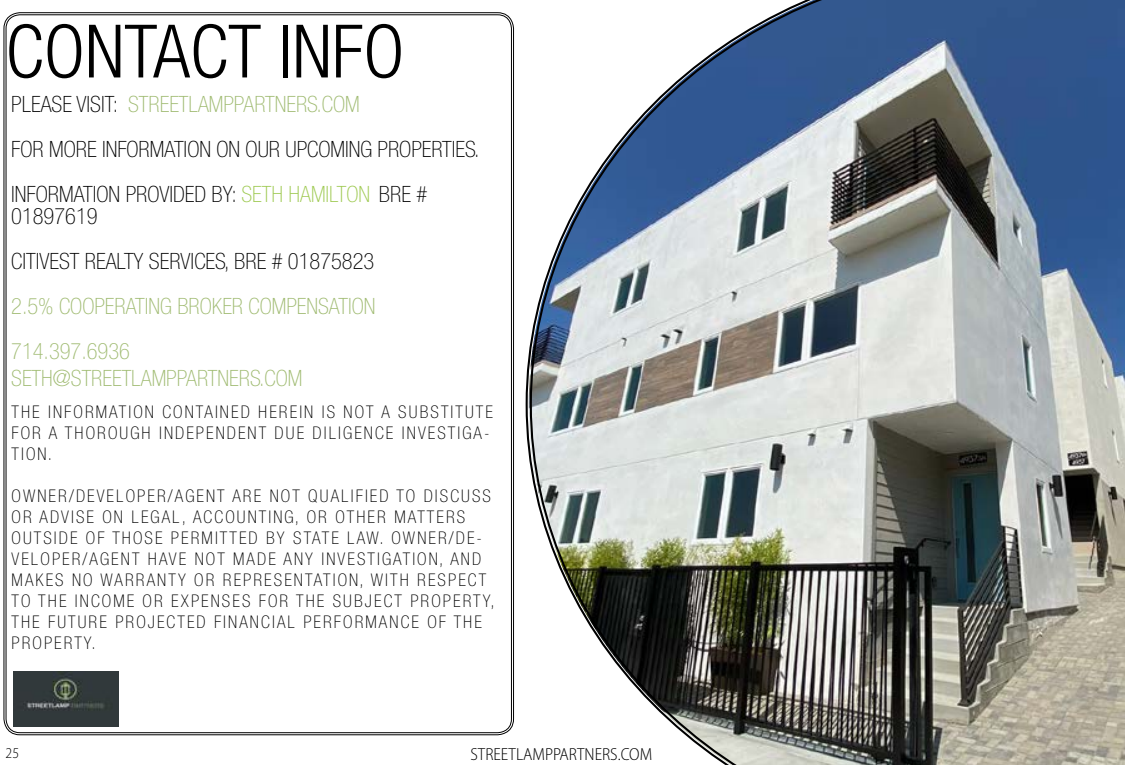
<style>
.page{position:relative;width:1125px;height:765px;background:#fff}
.page>*{position:absolute;margin:0;border:0;box-sizing:border-box;transform-origin:0 0}
.t1{font:300 condensed 73.75px "Helvetica Neue";color:#000}
.t2{font:100 condensed 22.5px/45px "Helvetica Neue";color:#000}
.t3{font:100 condensed 22.5px/44.5px "Helvetica Neue";color:#a0bb72}
.t4{font:100 condensed 17.5px/21px "Helvetica Neue";letter-spacing:.12em;color:#000}
.t5{font:300 semi-condensed 17.5px "Myriad Pro";color:#000}
.t6{font:300 semi-condensed 15px "Myriad Pro";color:#000}
.s1{color:#a0bb72}
.s2{color:#9fca53}
.s3{color:#fff}
</style>
<div class="page">
<img style="left:13px;top:671px;width:105px;height:55px">
<img style="left:530px;top:0;width:595px;height:765px">
<h1 class="t1" style="left:6px;top:9px;width:400px">CONTACT INFO</h1>
<p class="t2" style="left:11px;top:81px;width:470px">PLEASE VISIT: <span class="s1">STREETLAMPPARTNERS.COM<br></span>FOR MORE INFORMATION ON OUR UPCOMING PROPERTIES.<br>INFORMATION PROVIDED BY: <span class="s2">SETH HAMILTON</span><span class="s3">,</span> BRE #</p>
<p class="t2" style="left:11px;top:194px;width:365px">01897619<br>CITIVEST REALTY SERVICES, BRE # 01875823</p>
<p class="t3" style="left:11px;top:284px;width:366px">2.5% COOPERATING BROKER COMPENSATION<br>714.397.6936</p>
<p class="t3" style="left:11px;top:356px;width:293px">SETH@STREETLAMPPARTNERS.COM</p>
<p class="t4" style="left:12px;top:402px;width:483px">THE INFORMATION CONTAINED HEREIN IS NOT A SUBSTITUTE<br>FOR A THOROUGH INDEPENDENT DUE DILIGENCE INVESTIGA-<br>TION.</p>
<p class="t4" style="left:12px;top:486px;width:485px">OWNER/DEVELOPER/AGENT ARE NOT QUALIFIED TO DISCUSS OR ADVISE ON LEGAL, ACCOUNTING, OR OTHER MATTERS OUTSIDE OF THOSE PERMITTED BY STATE LAW. OWNER/DE-VELOPER/AGENT HAVE NOT MADE ANY INVESTIGATION, AND MAKES NO WARRANTY OR REPRESENTATION, WITH RESPECT TO THE INCOME OR EXPENSES FOR THE SUBJECT PROPERTY, THE FUTURE PROJECTED FINANCIAL PERFORMANCE OF THE PROPERTY.</p>
<p class="t6" style="left:6px;top:744px;width:15px">25</p>
<p class="t5" style="left:470px;top:745px;width:183px">STREETLAMPPARTNERS.COM</p>
</div>
